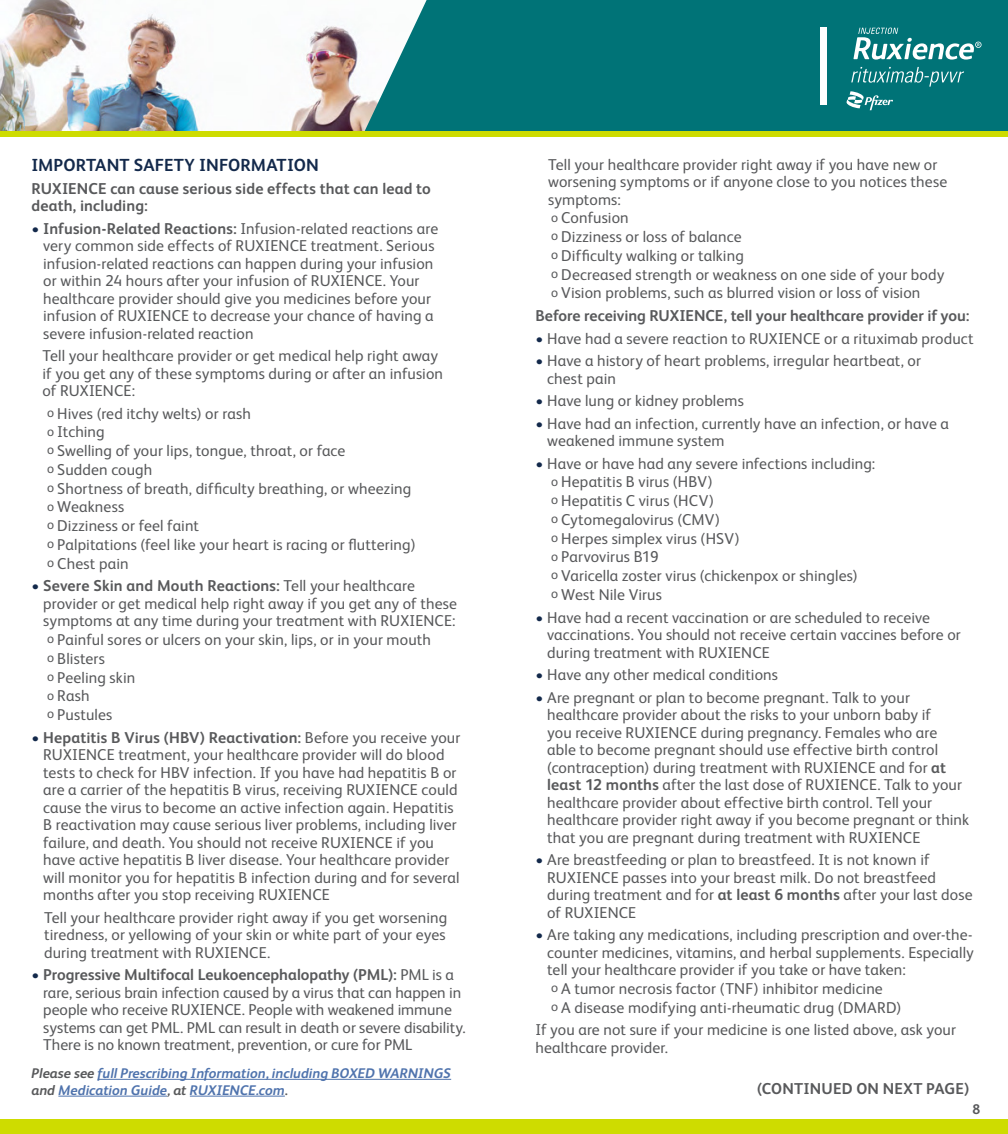
<style>
.page{position:relative;width:1008px;height:1134px;background:#fff}
.page>*{position:absolute;margin:0;border:0;box-sizing:border-box;transform-origin:0 0}
.t1{font:700 17.5px "FS Albert";letter-spacing:.01em;color:#13294b}
.t2{font:15.75px/17.5px "FS Albert";letter-spacing:.01em;color:#58595b}
.t3{font:700 15.75px/17.5px "FS Albert";letter-spacing:.005em;color:#58595b}
.t4{font:italic 700 14px/16.8px "FS Albert";color:#4f73ad}
.t5{font:700 14px "FS Albert";color:#58595b}
.s1{color:#13294b}
.s2{font-weight:700}
.s3{font-size:13.12px}
.s4{color:#58595b}
.s5{font-style:normal;color:#58595b}
</style>
<div class="page">
<img style="left:0;top:0;width:364px;height:131px">
<hr style="left:98px;top:1079px;width:353px;height:1px;background:#4f73ad">
<hr style="left:58px;top:1096px;width:109px;height:1px;background:#4f73ad">
<hr style="left:190px;top:1096px;width:95px;height:1px;background:#4f73ad">
<div style="left:488px;top:1119px;width:520px;height:15px;background:#cedc00"></div>
<div style="left:488px;top:0;width:520px;height:134px;background:#007377"></div>
<div style="left:820px;top:28px;width:6px;height:77px;background:#fff"></div>
<svg style="left:853px;top:28px;width:129px;height:32px"></svg>
<svg style="left:847px;top:67px;width:117px;height:43px"></svg>
<div style="left:488px;top:131px;width:520px;height:5px;background:#cedc00"></div>
<div style="left:0;top:1119px;width:520px;height:15px;background:#cedc00"></div>
<svg style="left:364px;top:0;width:124px;height:131px"></svg>
<div style="left:0;top:131px;width:520px;height:5px;background:#cedc00"></div>
<p class="t1" style="left:32px;top:153px;width:289px">IMPORTANT SAFETY INFORMATION</p>
<p class="t3" style="left:32px;top:179px;width:401px">RUXIENCE can cause serious side effects that can lead to death, including:</p>
<p class="t2" style="left:43px;top:219px;width:397px;text-indent:-12px"><span class="s1">•</span> <span class="s2">Infusion-Related Reactions:</span> Infusion-related reactions are very common side effects of RUXIENCE treatment. Serious infusion-related reactions can happen during your infusion or within 24 hours after your infusion of RUXIENCE. Your healthcare provider should give you medicines before your infusion of RUXIENCE to decrease your chance of having a severe infusion-related reaction</p>
<p class="t2" style="left:42px;top:346px;width:402px">Tell your healthcare provider or get medical help right away if you get any of these symptoms during or after an infusion of RUXIENCE:</p>
<p class="t2" style="left:47px;top:403px;width:370px;line-height:18.7px"><span class="s3">o</span> Hives (red itchy welts) or rash<br><span class="s3">o</span> Itching<br><span class="s3">o</span> Swelling of your lips, tongue, throat, or face<br><span class="s3">o</span> Sudden cough<br><span class="s3">o</span> Shortness of breath, difficulty breathing, or wheezing <span class="s3">o</span> Weakness<br><span class="s3">o</span> Dizziness or feel faint<br><span class="s3">o</span> Palpitations (feel like your heart is racing or fluttering) <span class="s3">o</span> Chest pain</p>
<p class="t2" style="left:43px;top:576px;width:415px;line-height:18.4px;text-indent:-12px"><span class="s1">•</span> <span class="s2">Severe Skin and Mouth Reactions:</span> Tell your healthcare provider or get medical help right away if you get any of these symptoms at any time during your treatment with RUXIENCE: <span class="s3">o</span> Painful sores or ulcers on your skin, lips, or in your mouth<br><span class="s3">o</span> Blisters<br><span class="s3">o</span> Peeling skin<br><span class="s3">o</span> Rash<br><span class="s3">o</span> Pustules</p>
<p class="t2" style="left:43px;top:728px;width:419px;text-indent:-12px"><span class="s1">•</span> <span class="s2">Hepatitis B Virus (HBV) Reactivation:</span> Before you receive your RUXIENCE treatment, your healthcare provider will do blood tests to check for HBV infection. If you have had hepatitis B or are a carrier of the hepatitis B virus, receiving RUXIENCE could cause the virus to become an active infection again. Hepatitis B reactivation may cause serious liver problems, including liver failure, and death. You should not receive RUXIENCE if you have active hepatitis B liver disease. Your healthcare provider will monitor you for hepatitis B infection during and for several months after you stop receiving RUXIENCE</p>
<p class="t2" style="left:44px;top:908px;width:405px;text-align:justify">Tell your healthcare provider right away if you get worsening tiredness, or yellowing of your skin or white part of your eyes during treatment with RUXIENCE.</p>
<p class="t2" style="left:43px;top:965px;width:424px;text-indent:-12px"><span class="s1">•</span> <span class="s2">Progressive Multifocal Leukoencephalopathy (PML):</span> PML is a rare, serious brain infection caused by a virus that can happen in people who receive RUXIENCE. People with weakened immune systems can get PML. PML can result in death or severe disability.<br>There is no known treatment, prevention, or cure for PML</p>
<p class="t4" style="left:32px;top:1064px;width:421px"><span class="s4">Please see</span> full Prescribing Information, including BOXED WARNINGS <span class="s4">and</span> Medication Guide<span class="s4">, at</span> RUXIENCE.com<span class="s5">.</span></p>
<p class="t2" style="left:548px;top:154px;width:401px;line-height:18.4px">Tell your healthcare provider right away if you have new or worsening symptoms or if anyone close to you notices these symptoms:<br><span class="s3">o</span> Confusion<br><span class="s3">o</span> Dizziness or loss of balance<br><span class="s3">o</span> Difficulty walking or talking<br><span class="s3">o</span> Decreased strength or weakness on one side of your body <span class="s3">o</span> Vision problems, such as blurred vision or loss of vision</p>
<p class="t3" style="left:536px;top:306px;width:435px">Before receiving RUXIENCE, tell your healthcare provider if you:</p>
<p class="t2" style="left:536px;top:329px;width:440px"><span class="s1">•</span> Have had a severe reaction to RUXIENCE or a rituximab product</p>
<p class="t2" style="left:547px;top:351px;width:375px;text-indent:-12px"><span class="s1">•</span> Have a history of heart problems, irregular heartbeat, or chest pain</p>
<p class="t2" style="left:536px;top:391px;width:210px"><span class="s1">•</span> Have lung or kidney problems</p>
<p class="t2" style="left:547px;top:414px;width:403px;text-indent:-12px"><span class="s1">•</span> Have had an infection, currently have an infection, or have a weakened immune system</p>
<p class="t2" style="left:551px;top:453px;width:326px;line-height:18.7px;text-indent:-16px"><span class="s1">•</span> Have or have had any severe infections including: <span class="s3">o</span> Hepatitis B virus (HBV)<br><span class="s3">o</span> Hepatitis C virus (HCV)<br><span class="s3">o</span> Cytomegalovirus (CMV)<br><span class="s3">o</span> Herpes simplex virus (HSV)<br><span class="s3">o</span> Parvovirus B19<br><span class="s3">o</span> Varicella zoster virus (chickenpox or shingles)<br><span class="s3">o</span> West Nile Virus</p>
<p class="t2" style="left:547px;top:608px;width:415px;text-indent:-12px"><span class="s1">•</span> Have had a recent vaccination or are scheduled to receive vaccinations. You should not receive certain vaccines before or during treatment with RUXIENCE</p>
<p class="t2" style="left:536px;top:665px;width:244px"><span class="s1">•</span> Have any other medical conditions</p>
<p class="t2" style="left:547px;top:688px;width:424px;text-indent:-12px"><span class="s1">•</span> Are pregnant or plan to become pregnant. Talk to your healthcare provider about the risks to your unborn baby if<br>you receive RUXIENCE during pregnancy. Females who are able to become pregnant should use effective birth control (contraception) during treatment with RUXIENCE and for <span class="s2">at least 12 months</span> after the last dose of RUXIENCE. Talk to your healthcare provider about effective birth control. Tell your healthcare provider right away if you become pregnant or think that you are pregnant during treatment with RUXIENCE</p>
<p class="t2" style="left:547px;top:850px;width:427px;text-indent:-12px"><span class="s1">•</span> Are breastfeeding or plan to breastfeed. It is not known if RUXIENCE passes into your breast milk. Do not breastfeed during treatment and for <span class="s2">at least 6 months</span> after your last dose of RUXIENCE</p>
<p class="t2" style="left:547px;top:925px;width:428px;line-height:18.2px;text-indent:-12px"><span class="s1">•</span> Are taking any medications, including prescription and over-the&shy;counter medicines, vitamins, and herbal supplements. Especially tell your healthcare provider if you take or have taken:<br><span class="s3">o</span> A tumor necrosis factor (TNF) inhibitor medicine<br><span class="s3">o</span> A disease modifying anti-rheumatic drug (DMARD)</p>
<p class="t2" style="left:536px;top:1020px;width:422px">If you are not sure if your medicine is one listed above, ask your healthcare provider.</p>
<p class="t3" style="left:757px;top:1079px;width:214px">(CONTINUED ON NEXT PAGE)</p>
<p class="t5" style="left:973px;top:1099px;width:9px">8</p>
</div>
